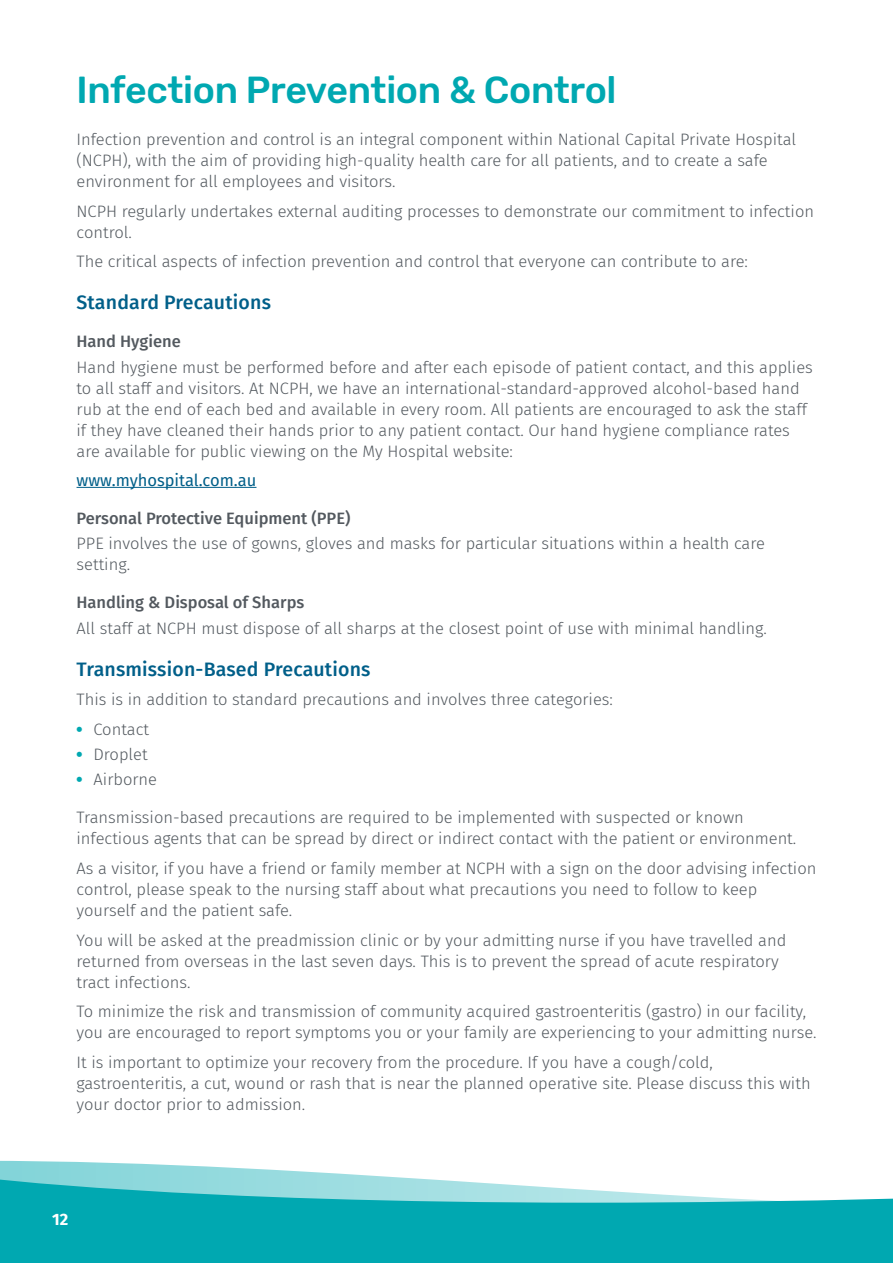
<style>
.page{position:relative;width:893px;height:1263px;background:#fff}
.page>*{position:absolute;margin:0;border:0;box-sizing:border-box;transform-origin:0 0}
.t1{font:500 37.5px "Rubik";letter-spacing:-.01em;color:#00a8b1}
.t2{font:500 19.5px "Fira Sans";letter-spacing:.01em;color:#005f89}
.t3{font:300 16.5px/21px "Fira Sans";color:#53595f}
.t4{font:500 16.5px "Fira Sans";color:#53595f}
.t5{font:16.5px "Fira Sans";color:#005f89}
.t6{font:700 16.5px "Fira Sans";color:#fff}
.s1{font-weight:900;color:#00a8b1}
</style>
<div class="page">
<hr style="left:77px;top:487px;width:179px;height:1px;background:#005f89">
<svg style="left:0;top:1161px;width:391px;height:16px"></svg>
<svg style="left:0;top:1177px;width:893px;height:86px;background:#2eb7bf"></svg>
<h1 class="t1" style="left:77px;top:68px;width:541px">Infection Prevention &amp; Control</h1>
<p class="t3" style="left:77px;top:129px;width:721px">Infection prevention and control is an integral component within National Capital Private Hospital (NCPH), with the aim of providing high-quality health care for all patients, and to create a safe environment for all employees and visitors.</p>
<p class="t3" style="left:77px;top:200px;width:739px">NCPH regularly undertakes external auditing processes to demonstrate our commitment to infection control.</p>
<p class="t3" style="left:77px;top:251px;width:673px">The critical aspects of infection prevention and control that everyone can contribute to are:</p>
<p class="t2" style="left:77px;top:287px;width:196px">Standard Precautions</p>
<p class="t4" style="left:77px;top:328px;width:106px">Hand Hygiene</p>
<p class="t3" style="left:77px;top:356px;width:738px">Hand hygiene must be performed before and after each episode of patient contact, and this applies to all staff and visitors. At NCPH, we have an international-standard-approved alcohol-based hand rub at the end of each bed and available in every room. All patients are encouraged to ask the staff if they have cleaned their hands prior to any patient contact. Our hand hygiene compliance rates are available for public viewing on the My Hospital website:</p>
<p class="t5" style="left:77px;top:468px;width:181px">www.myhospital.com.au</p>
<p class="t4" style="left:77px;top:505px;width:275px">Personal Protective Equipment (PPE)</p>
<p class="t3" style="left:77px;top:533px;width:690px">PPE involves the use of gowns, gloves and masks for particular situations within a health care setting.</p>
<p class="t4" style="left:77px;top:589px;width:229px">Handling &amp; Disposal of Sharps</p>
<p class="t3" style="left:77px;top:617px;width:692px">All staff at NCPH must dispose of all sharps at the closest point of use with minimal handling.</p>
<p class="t2" style="left:77px;top:653px;width:295px">Transmission-Based Precautions</p>
<p class="t3" style="left:77px;top:689px;width:538px">This is in addition to standard precautions and involves three categories:</p>
<p class="t3" style="left:77px;top:719px;width:74px"><span class="s1">•</span> Contact</p>
<p class="t3" style="left:77px;top:744px;width:73px"><span class="s1">•</span> Droplet</p>
<p class="t3" style="left:77px;top:769px;width:82px"><span class="s1">•</span> Airborne</p>
<p class="t3" style="left:77px;top:807px;width:721px">Transmission-based precautions are required to be implemented with suspected or known infectious agents that can be spread by direct or indirect contact with the patient or environment.</p>
<p class="t3" style="left:77px;top:858px;width:741px">As a visitor, if you have a friend or family member at NCPH with a sign on the door advising infection control, please speak to the nursing staff about what precautions you need to follow to keep yourself and the patient safe.</p>
<p class="t3" style="left:77px;top:929px;width:711px">You will be asked at the preadmission clinic or by your admitting nurse if you have travelled and returned from overseas in the last seven days. This is to prevent the spread of acute respiratory tract infections.</p>
<p class="t3" style="left:77px;top:1001px;width:741px">To minimize the risk and transmission of community acquired gastroenteritis (gastro) in our facility, you are encouraged to report symptoms you or your family are experiencing to your admitting nurse.</p>
<p class="t3" style="left:77px;top:1051px;width:736px">It is important to optimize your recovery from the procedure. If you have a cough/cold, gastroenteritis, a cut, wound or rash that is near the planned operative site. Please discuss this with your doctor prior to admission.</p>
<p class="t6" style="left:52px;top:1205px;width:18px">12</p>
</div>
